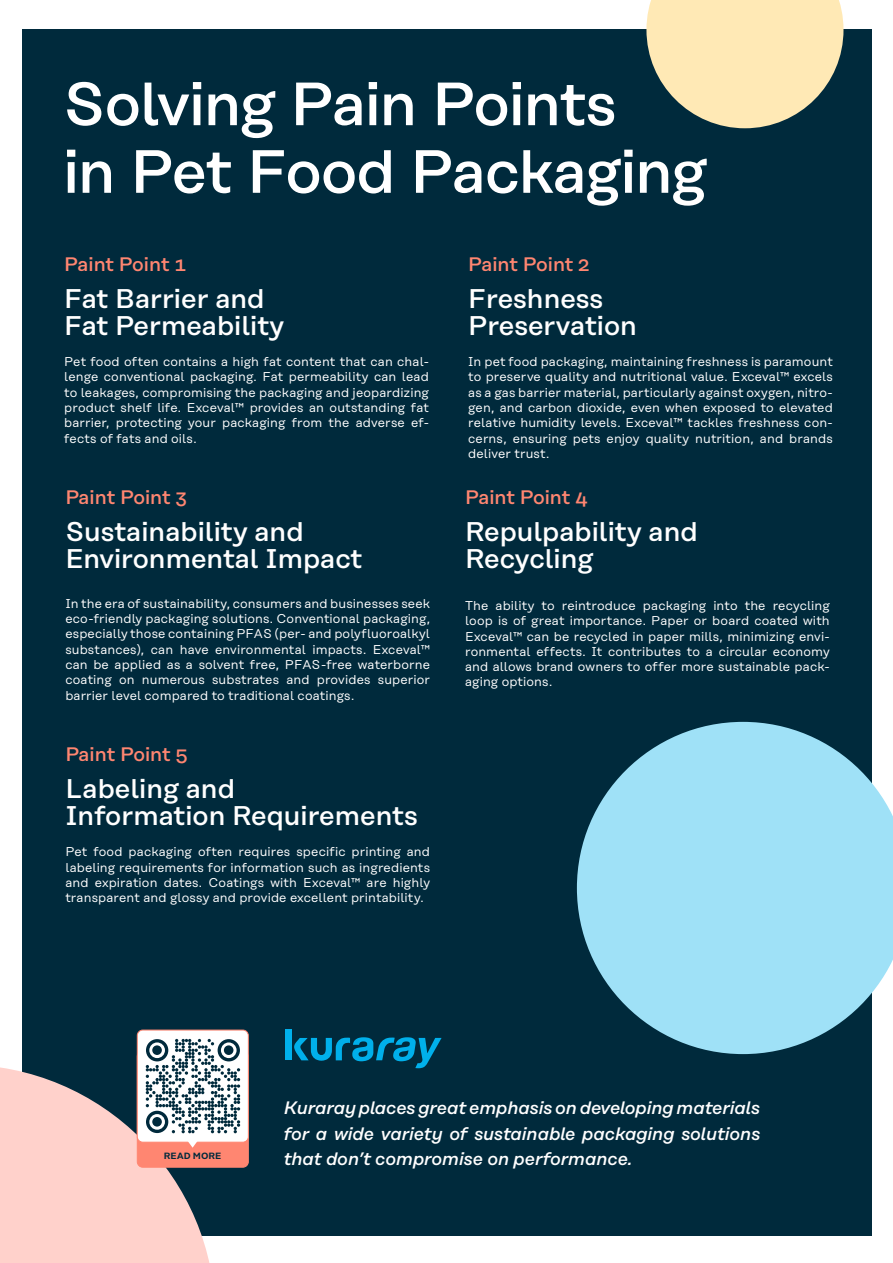
<style>
.page{position:relative;width:893px;height:1263px;background:#fff}
.page>*{position:absolute;margin:0;border:0;box-sizing:border-box;transform-origin:0 0}
.t1{font:500 60.9px/67.7px "Rational Text";letter-spacing:-.025em;color:#fff}
.t2{font:500 27px/27px "Rational Text";color:#fff}
.t3{font:500 19.5px "Rational Text";letter-spacing:-.005em;color:#ff8671}
.t4{font:italic 500 18px/25.5px "Rational Text";letter-spacing:-.005em;color:#fff;text-align:justify}
.t5{font:12.75px/15.3px "Rational Text";letter-spacing:.01em;color:#fff;text-align:justify}
.t6{font:600 9px "Rational Text";color:#002a3c}
</style>
<div class="page">
<div style="left:23px;top:30px;width:849px;height:1206px;background:#002a3c"></div>
<svg style="left:577px;top:722px;width:316px;height:332px;fill:#9fe1f7"></svg>
<svg style="left:646px;top:0;width:197px;height:128px"></svg>
<div style="left:286px;top:1029px;width:6px;height:31px;background:#00b0eb"></div>
<svg style="left:294px;top:1037px;width:148px;height:31px"></svg>
<div style="left:137px;top:1030px;width:111px;height:112px;background:#fff;border-radius:6px"></div>
<div style="left:137px;top:1029px;width:112px;height:114px;border:1px solid #ff8671;border-radius:6px"></div>
<svg style="left:0;top:1039px;width:240px;height:224px"></svg>
<h1 class="t1" style="left:63px;top:70px;width:645px">Solving Pain Points<br>in Pet Food Packaging</h1>
<h3 class="t3" style="left:64px;top:253px;width:123px">Paint Point 1</h3>
<h2 class="t2" style="left:64px;top:284px;width:221px">Fat Barrier and<br>Fat Permeability</h2>
<p class="t5" style="left:64px;top:354px;width:366px">Pet food often contains a high fat content that can chal&shy;lenge conventional packaging. Fat permeability can lead to leakages, compromising the packaging and jeopardizing product shelf life. Exceval™ provides an outstanding fat barrier, protecting your packaging from the adverse ef&shy;fects of fats and oils.</p>
<h3 class="t3" style="left:65px;top:486px;width:123px">Paint Point 3</h3>
<h2 class="t2" style="left:65px;top:518px;width:299px">Sustainability and<br>Environmental Impact</h2>
<p class="t5" style="left:65px;top:596px;width:366px">In the era of sustainability, consumers and businesses seek eco-friendly packaging solutions. Conventional packaging, especially those containing PFAS (per- and polyfluoroalkyl substances), can have environmental impacts. Exceval™ can be applied as a solvent free, PFAS-free waterborne coating on numerous substrates and provides superior barrier level compared to traditional coatings.</p>
<h3 class="t3" style="left:65px;top:743px;width:124px">Paint Point 5</h3>
<h2 class="t2" style="left:65px;top:775px;width:354px">Labeling and<br>Information Requirements</h2>
<p class="t5" style="left:65px;top:844px;width:366px">Pet food packaging often requires specific printing and labeling requirements for information such as ingredients and expiration dates. Coatings with Exceval™ are highly transparent and glossy and provide excellent printability.</p>
<h3 class="t3" style="left:468px;top:253px;width:123px">Paint Point 2</h3>
<h2 class="t2" style="left:468px;top:284px;width:170px">Freshness<br>Preservation</h2>
<p class="t5" style="left:468px;top:354px;width:366px">In pet food packaging, maintaining freshness is paramount to preserve quality and nutritional value. Exceval™ excels as a gas barrier material, particularly against oxygen, nitro&shy;gen, and carbon dioxide, even when exposed to elevated relative humidity levels. Exceval™ tackles freshness con&shy;cerns, ensuring pets enjoy quality nutrition, and brands deliver trust.</p>
<h3 class="t3" style="left:465px;top:486px;width:124px">Paint Point 4</h3>
<h2 class="t2" style="left:465px;top:518px;width:234px">Repulpability and<br>Recycling</h2>
<p class="t5" style="left:465px;top:598px;width:366px">The ability to reintroduce packaging into the recycling loop is of great importance. Paper or board coated with Exceval™ can be recycled in paper mills, minimizing envi&shy;ronmental effects. It contributes to a circular economy and allows brand owners to offer more sustainable pack&shy;aging options.</p>
<p class="t6" style="left:164px;top:1150px;width:59px">READ MORE</p>
<h3 class="t4" style="left:284px;top:1095px;width:478px">Kuraray places great emphasis on developing materials for a wide variety of sustainable packaging solutions that don’t compromise on performance.</h3>
</div>
